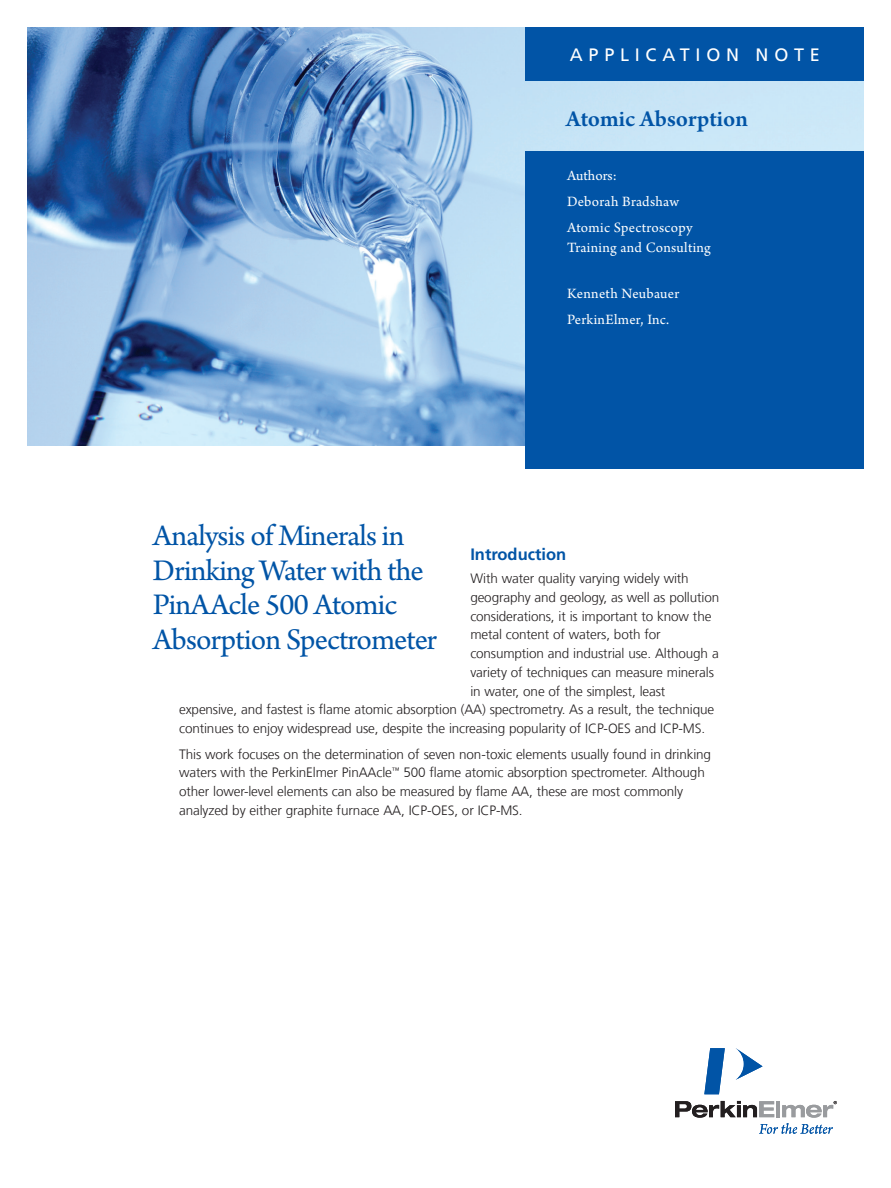
<style>
.page{position:relative;width:891px;height:1188px;background:#fff}
.page>*{position:absolute;margin:0;border:0;box-sizing:border-box;transform-origin:0 0}
.t1{font:31.5px/34.5px "Arno Pro";letter-spacing:-.025em;color:#0154a6}
.t2{font:600 24px "Arno Pro";color:#0154a6}
.t3{font:18px "Frutiger LT Com";letter-spacing:.32em;color:#fff}
.t4{font:700 16.5px "Frutiger LT Com";color:#0154a6}
.t5{font:15px/26.2px "Arno Pro";letter-spacing:.015em;color:#fff}
.t6{font:300 13.5px/18.8px "Frutiger LT Com";letter-spacing:-.01em;color:#231f20}
</style>
<div class="page">
<img style="left:27px;top:27px;width:837px;height:419px">
<svg style="left:736px;top:1048px;width:27px;height:32px"></svg>
<svg style="left:704px;top:1048px;width:21px;height:46px"></svg>
<svg style="left:675px;top:1101px;width:162px;height:33px"></svg>
<div style="left:526px;top:27px;width:338px;height:54px;background:#0154a6"></div>
<div style="left:526px;top:151px;width:338px;height:318px;background:#0154a6"></div>
<h3 class="t3" style="left:570px;top:44px;width:252px">APPLICATION NOTE</h3>
<h2 class="t2" style="left:566px;top:105px;width:184px">Atomic Absorption</h2>
<p class="t5" style="left:567px;top:163px;width:127px">Authors:<br>Deborah Bradshaw<br>Atomic Spectroscopy</p>
<p class="t5" style="left:567px;top:236px;width:145px">Training and Consulting</p>
<p class="t5" style="left:567px;top:281px;width:114px">Kenneth Neubauer<br>PerkinElmer, Inc.</p>
<h1 class="t1" style="left:153px;top:520px;width:286px">Analysis of Minerals in<br>Drinking Water with the<br>PinAAcle 500 Atomic<br>Absorption Spectrometer</h1>
<p class="t4" style="left:470px;top:545px;width:97px">Introduction</p>
<p class="t6" style="left:470px;top:569px;width:220px">With water quality varying widely with</p>
<p class="t6" style="left:470px;top:588px;width:250px">geography and geology, as well as pollution</p>
<p class="t6" style="left:470px;top:607px;width:243px">considerations, it is important to know the</p>
<p class="t6" style="left:470px;top:626px;width:192px">metal content of waters, both for</p>
<p class="t6" style="left:470px;top:644px;width:250px">consumption and industrial use. Although a</p>
<p class="t6" style="left:470px;top:663px;width:245px">variety of techniques can measure minerals</p>
<p class="t6" style="left:470px;top:682px;width:197px">in water, one of the simplest, least</p>
<p class="t6" style="left:179px;top:701px;width:537px">expensive, and fastest is flame atomic absorption (AA) spectrometry. As a result, the technique</p>
<p class="t6" style="left:179px;top:719px;width:528px">continues to enjoy widespread use, despite the increasing popularity of ICP-OES and ICP-MS.</p>
<p class="t6" style="left:179px;top:745px;width:533px">This work focuses on the determination of seven non-toxic elements usually found in drinking waters with the PerkinElmer PinAAcle<sup>™</sup> 500 flame atomic absorption spectrometer. Although other lower-level elements can also be measured by flame AA, these are most commonly analyzed by either graphite furnace AA, ICP-OES, or ICP-MS.</p>
</div>
